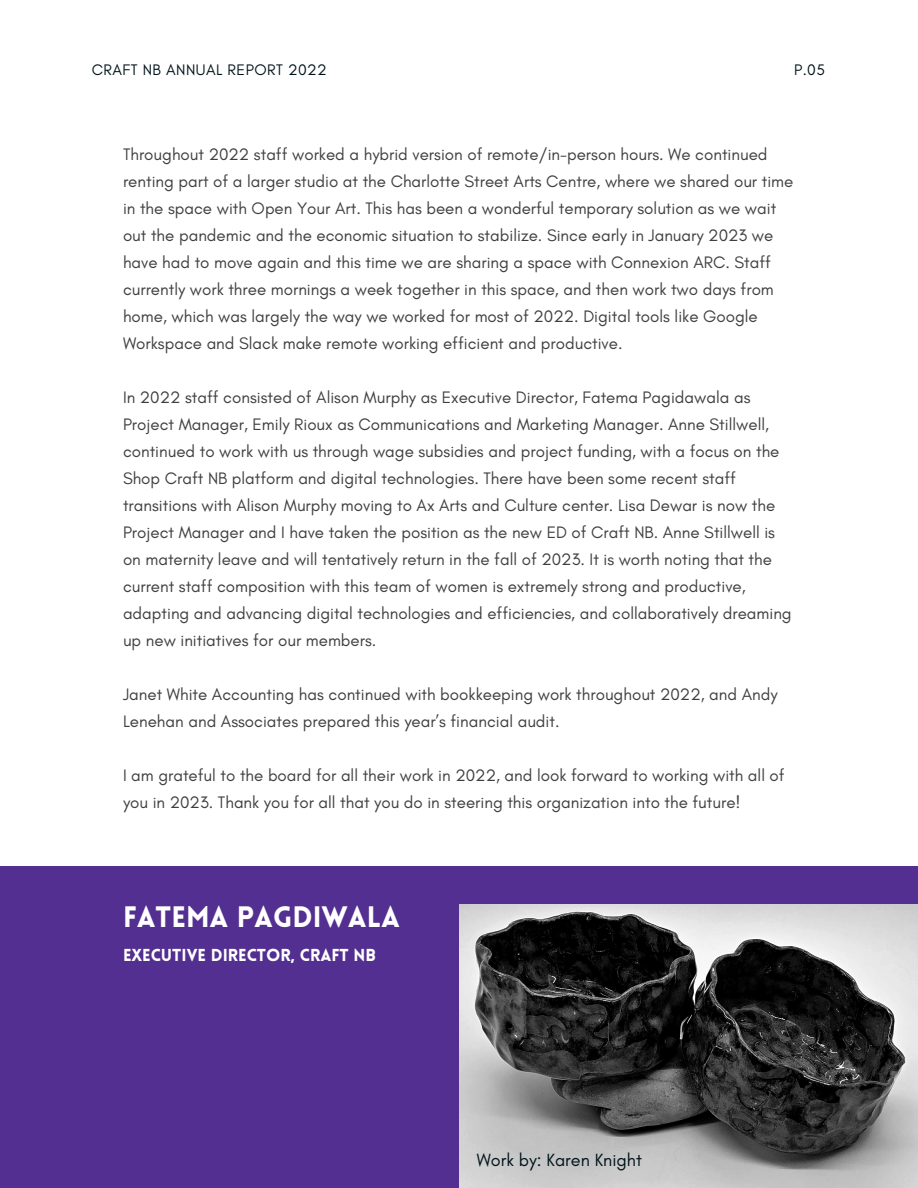
<style>
.page{position:relative;width:918px;height:1188px;background:#fff}
.page>*{position:absolute;margin:0;border:0;box-sizing:border-box;transform-origin:0 0}
.t1{font:900 28.95px "Lovelo";color:#fff}
.t2{font:18px "Glacial Indifference";color:#00141a}
.t3{font:16.95px/27px "Glacial Indifference";color:#3f3f3f}
.t4{font:900 16.95px "Lovelo";color:#fff}
.t5{font:15.6px "Glacial Indifference";letter-spacing:.03em;color:#00141a}
</style>
<div class="page">
<div style="left:0;top:866px;width:918px;height:322px;background:#522f90"></div>
<img style="left:459px;top:904px;width:459px;height:284px">
<p class="t5" style="left:92px;top:61px;width:237px">CRAFT NB ANNUAL REPORT 2022</p>
<p class="t5" style="left:794px;top:61px;width:33px">P.05</p>
<p class="t3" style="left:123px;top:140px;width:672px">Throughout 2022 staff worked a hybrid version of remote/in-person hours. We continued renting part of a larger studio at the Charlotte Street Arts Centre, where we shared our time in the space with Open Your Art. This has been a wonderful temporary solution as we wait out the pandemic and the economic situation to stabilize. Since early in January 2023 we have had to move again and this time we are sharing a space with Connexion ARC. Staff currently work three mornings a week together in this space, and then work two days from home, which was largely the way we worked for most of 2022. Digital tools like Google Workspace and Slack make remote working efficient and productive.</p>
<p class="t3" style="left:123px;top:383px;width:670px">In 2022 staff consisted of Alison Murphy as Executive Director, Fatema Pagidawala as Project Manager, Emily Rioux as Communications and Marketing Manager. Anne Stillwell, continued to work with us through wage subsidies and project funding, with a focus on the Shop Craft NB platform and digital technologies. There have been some recent staff transitions with Alison Murphy moving to Ax Arts and Culture center. Lisa Dewar is now the Project Manager and I have taken the position as the new ED of Craft NB. Anne Stillwell is on maternity leave and will tentatively return in the fall of 2023. It is worth noting that the current staff composition with this team of women is extremely strong and productive, adapting and advancing digital technologies and efficiencies, and collaboratively dreaming up new initiatives for our members.</p>
<p class="t3" style="left:123px;top:680px;width:656px">Janet White Accounting has continued with bookkeeping work throughout 2022, and Andy<br>Lenehan and Associates prepared this year’s financial audit.</p>
<p class="t3" style="left:123px;top:761px;width:663px">I am grateful to the board for all their work in 2022, and look forward to working with all of you in 2023. Thank you for all that you do in steering this organization into the future!</p>
<p class="t1" style="left:123px;top:906px;width:278px">FATEMA PAGDIWALA</p>
<p class="t4" style="left:123px;top:949px;width:254px">EXECUTIVE DIRECTOR, CRAFT NB</p>
<p class="t2" style="left:477px;top:1149px;width:167px">Work by: Karen Knight</p>
</div>
